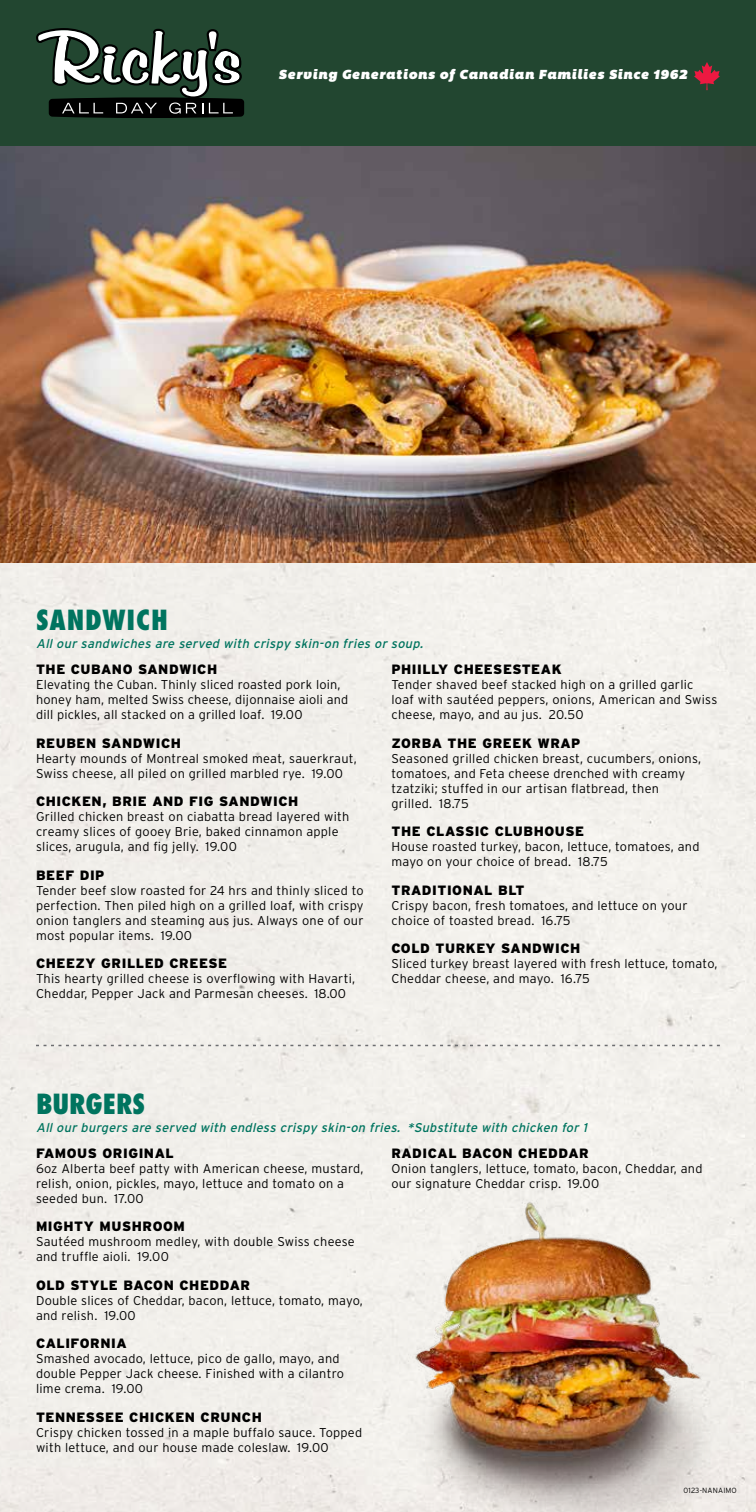
<style>
.page{position:relative;width:756px;height:1512px;background:#fff}
.page>*{position:absolute;margin:0;border:0;box-sizing:border-box;transform-origin:0 0}
.t1{font:800 condensed 27px "Futura Std";letter-spacing:.03em;color:#00745f}
.t2{font:800 condensed 27px "Futura Std";color:#00745f}
.t3{font:900 13.5px "Interstate";letter-spacing:.04em;color:#000}
.t4{font:italic 13.5px "Bemio";letter-spacing:.055em;color:#fff}
.t5{font:300 12.75px/15px "Interstate";letter-spacing:.02em;color:#000}
.t6{font:italic 12.75px "Interstate";color:#00745f}
.t7{font:300 7.5px "Interstate";letter-spacing:.02em;color:#000}
</style>
<div class="page">
<div style="left:0;top:0;width:756px;height:147px;background:#224630"></div>
<svg style="left:36px;top:28px;width:208px;height:90px"></svg>
<svg style="left:694px;top:62px;width:26px;height:28px"></svg>
<img style="left:0;top:147px;width:756px;height:416px">
<svg style="left:36px;top:1045px;width:684px;height:1px"></svg>
<img style="left:384px;top:1192px;width:343px;height:320px">
<p class="t4" style="left:279px;top:64px;width:410px">Serving Generations of Canadian Families Since 1962</p>
<h1 class="t1" style="left:36px;top:603px;width:134px">SANDWICH</h1>
<p class="t6" style="left:36px;top:636px;width:392px">Allour sandwiches are served with crispy skin-on fries or soup.</p>
<p class="t3" style="left:36px;top:661px;width:183px">THE CUBANO SANDWICH</p>
<p class="t5" style="left:36px;top:677px;width:314px">Elevating the Cuban. Thinly sliced roasted pork loin, honey ham, melted Swiss cheese, dijonnaise aioli and dill pickles, all stacked on a grilled loaf. 19.00</p>
<p class="t3" style="left:36px;top:735px;width:147px">REUBEN SANDWICH</p>
<p class="t5" style="left:36px;top:751px;width:322px">Hearty mounds of Montreal smoked meat, sauerkraut,<br>Swiss cheese, all piled on grilled marbled rye. 19.00</p>
<p class="t3" style="left:36px;top:793px;width:264px">CHICKEN, BRIE AND FIG SANDWICH</p>
<p class="t5" style="left:36px;top:809px;width:315px">Grilled chicken breast on ciabatta bread layered with creamy slices of gooey Brie, baked cinnamon apple slices, arugula, and fig jelly. 19.00</p>
<p class="t3" style="left:36px;top:867px;width:70px">BEEF DIP</p>
<p class="t5" style="left:36px;top:883px;width:329px;text-align:justify">Tender beef slow roasted for 24 hrs and thinly sliced to perfection. Then piled high on a grilled loaf, with crispy onion tanglers and steaming aus jus. Always one of our most popular items. 19.00</p>
<p class="t3" style="left:36px;top:955px;width:193px">CHEEZY GRILLED CREESE</p>
<p class="t5" style="left:36px;top:971px;width:321px">This hearty grilled cheese is overflowing with Havarti,<br>Cheddar, Pepper Jack and Parmesan cheeses. 18.00</p>
<p class="t3" style="left:392px;top:661px;width:172px">PHIILLY CHEESESTEAK</p>
<p class="t5" style="left:392px;top:677px;width:327px">Tender shaved beef stacked high on a grilled garlic loaf with sautéed peppers, onions, American and Swiss cheese, mayo, and au jus. 20.50</p>
<p class="t3" style="left:392px;top:735px;width:190px">ZORBA THE GREEK WRAP</p>
<p class="t5" style="left:392px;top:751px;width:311px">Seasoned grilled chicken breast, cucumbers, onions, tomatoes, and Feta cheese drenched with creamy tzatziki; stuffed in our artisan flatbread, then grilled. 18.75</p>
<p class="t3" style="left:392px;top:823px;width:194px">THE CLASSIC CLUBHOUSE</p>
<p class="t5" style="left:392px;top:839px;width:310px">House roasted turkey, bacon, lettuce, tomatoes, and mayo on your choice of bread. 18.75</p>
<p class="t3" style="left:392px;top:882px;width:134px">TRADITIONAL BLT</p>
<p class="t5" style="left:392px;top:898px;width:298px">Crispy bacon, fresh tomatoes, and lettuce on your choice of toasted bread. 16.75</p>
<p class="t3" style="left:392px;top:940px;width:191px">COLD TURKEY SANDWICH</p>
<p class="t5" style="left:392px;top:956px;width:328px">Sliced turkey breast layered with fresh lettuce, tomato,<br>Cheddar cheese, and mayo. 16.75</p>
<h1 class="t2" style="left:36px;top:1087px;width:111px">BURGERS</h1>
<p class="t6" style="left:36px;top:1120px;width:556px">Allour burgers are served with endless crispy skin-on fries. *Substitute with chicken for 1</p>
<p class="t3" style="left:36px;top:1145px;width:139px">FAMOUS ORIGINAL</p>
<p class="t5" style="left:36px;top:1160px;width:329px">6oz Alberta beef patty with American cheese, mustard, relish, onion, pickles, mayo, lettuce and tomato on a seeded bun. 17.00</p>
<p class="t3" style="left:36px;top:1218px;width:150px">MIGHTY MUSHROOM</p>
<p class="t5" style="left:36px;top:1234px;width:320px">Sautéed mushroom medley, with double Swiss cheese and truffle aioli. 19.00</p>
<p class="t3" style="left:36px;top:1277px;width:216px">OLD STYLE BACON CHEDDAR</p>
<p class="t5" style="left:36px;top:1292px;width:328px">Double slices of Cheddar, bacon, lettuce, tomato, mayo, and relish. 19.00</p>
<p class="t3" style="left:36px;top:1335px;width:92px">CALIFORNIA</p>
<p class="t5" style="left:36px;top:1351px;width:309px">Smashed avocado, lettuce, pico de gallo, mayo, and double Pepper Jack cheese. Finished with a cilantro lime crema. 19.00</p>
<p class="t3" style="left:36px;top:1409px;width:227px">TENNESSEE CHICKEN CRUNCH</p>
<p class="t5" style="left:36px;top:1424px;width:328px">Crispy chicken tossed in a maple buffalo sauce. Topped with lettuce, and our house made coleslaw. 19.00</p>
<p class="t3" style="left:392px;top:1145px;width:199px">RADICAL BACON CHEDDAR</p>
<p class="t5" style="left:392px;top:1160px;width:312px">Onion tanglers, lettuce, tomato, bacon, Cheddar, and our signature Cheddar crisp. 19.00</p>
<p class="t7" style="left:684px;top:1486px;width:55px">0123-NANAIMO</p>
</div>
